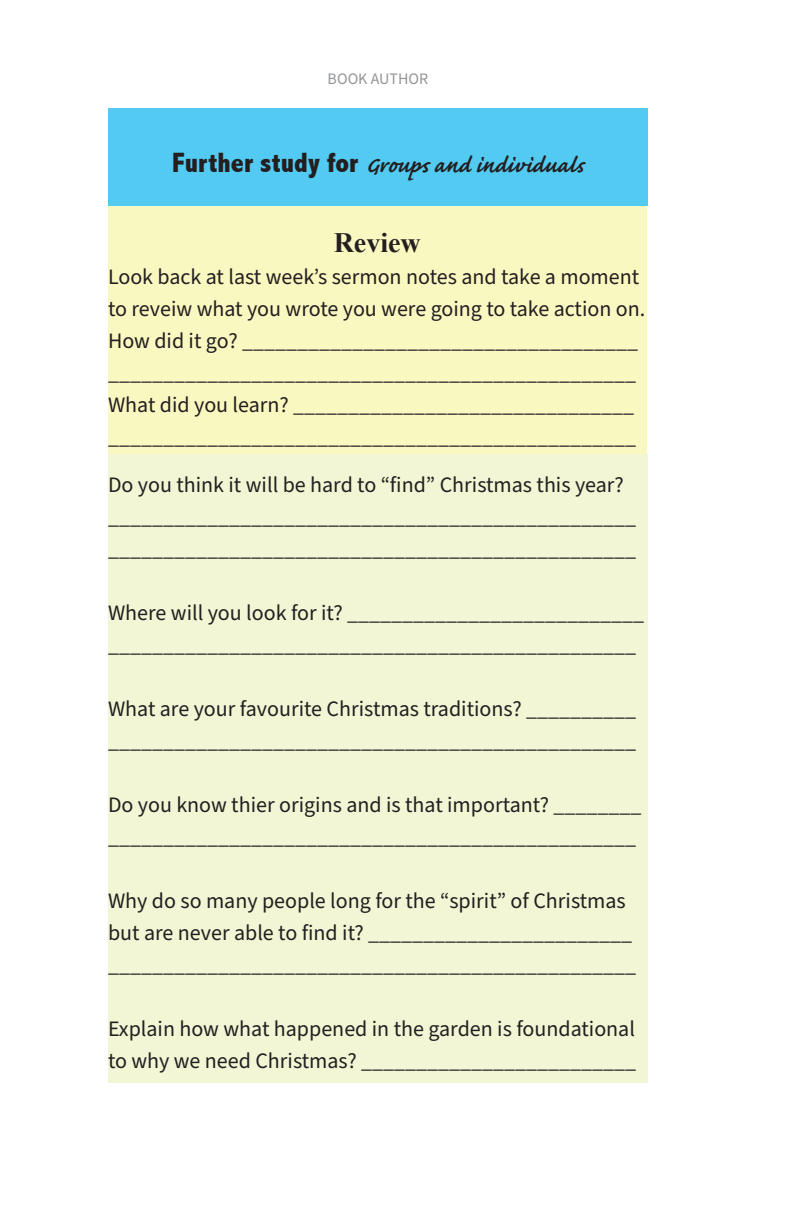
<style>
.page{position:relative;width:792px;height:1224px;background:#fff}
.page>*{position:absolute;margin:0;border:0;box-sizing:border-box;transform-origin:0 0}
.t1{font:700 28px "Caflisch Script Pro";color:#231f20}
.t2{font:700 28px "Times New Roman";color:#231f20}
.t3{font:22px/32px "Source Sans Pro";color:#231f20}
.t4{font:16px "Source Sans Pro";color:#939598}
.s1{font-family:"Abadi";font-weight:800;font-stretch:condensed}
</style>
<div class="page">
<div style="left:108px;top:206px;width:538px;height:248px;background:#faf8c1"></div>
<div style="left:108px;top:108px;width:540px;height:98px;background:#52caf1"></div>
<div style="left:108px;top:454px;width:540px;height:629px;background:#f2f6d5"></div>
<p class="t4" style="left:328px;top:68px;width:102px">BOOK AUTHOR</p>
<p class="t1" style="left:172px;top:151px;width:413px"><span class="s1">Further study for</span> Groups and individuals</p>
<p class="t2" style="left:334px;top:223px;width:89px">Review</p>
<p class="t3" style="left:108px;top:261px;width:539px">Look back at last week’s sermon notes and take a moment to reveiw what you wrote you were going to take action on.<br>How did it go? ____________________________________</p>
<p class="t3" style="left:108px;top:357px;width:529px">________________________________________________</p>
<p class="t3" style="left:108px;top:389px;width:528px">What did you learn? _______________________________</p>
<p class="t3" style="left:108px;top:421px;width:529px">________________________________________________</p>
<p class="t3" style="left:108px;top:469px;width:517px">Do you think it will be hard to “find” Christmas this year?</p>
<p class="t3" style="left:108px;top:501px;width:529px">________________________________________________</p>
<p class="t3" style="left:108px;top:533px;width:529px">________________________________________________</p>
<p class="t3" style="left:108px;top:597px;width:538px">Where will you look for it? ___________________________</p>
<p class="t3" style="left:108px;top:629px;width:529px">________________________________________________</p>
<p class="t3" style="left:108px;top:693px;width:530px">What are your favourite Christmas traditions? __________</p>
<p class="t3" style="left:108px;top:725px;width:529px">________________________________________________</p>
<p class="t3" style="left:108px;top:789px;width:535px">Do you know thier origins and is that important? ________</p>
<p class="t3" style="left:108px;top:821px;width:529px">________________________________________________</p>
<p class="t3" style="left:108px;top:885px;width:526px">Why do so many people long for the “spirit” of Christmas but are never able to find it? ________________________</p>
<p class="t3" style="left:108px;top:949px;width:529px">________________________________________________</p>
<p class="t3" style="left:108px;top:1013px;width:530px">Explain how what happened in the garden is foundational to why we need Christmas? _________________________</p>
</div>
